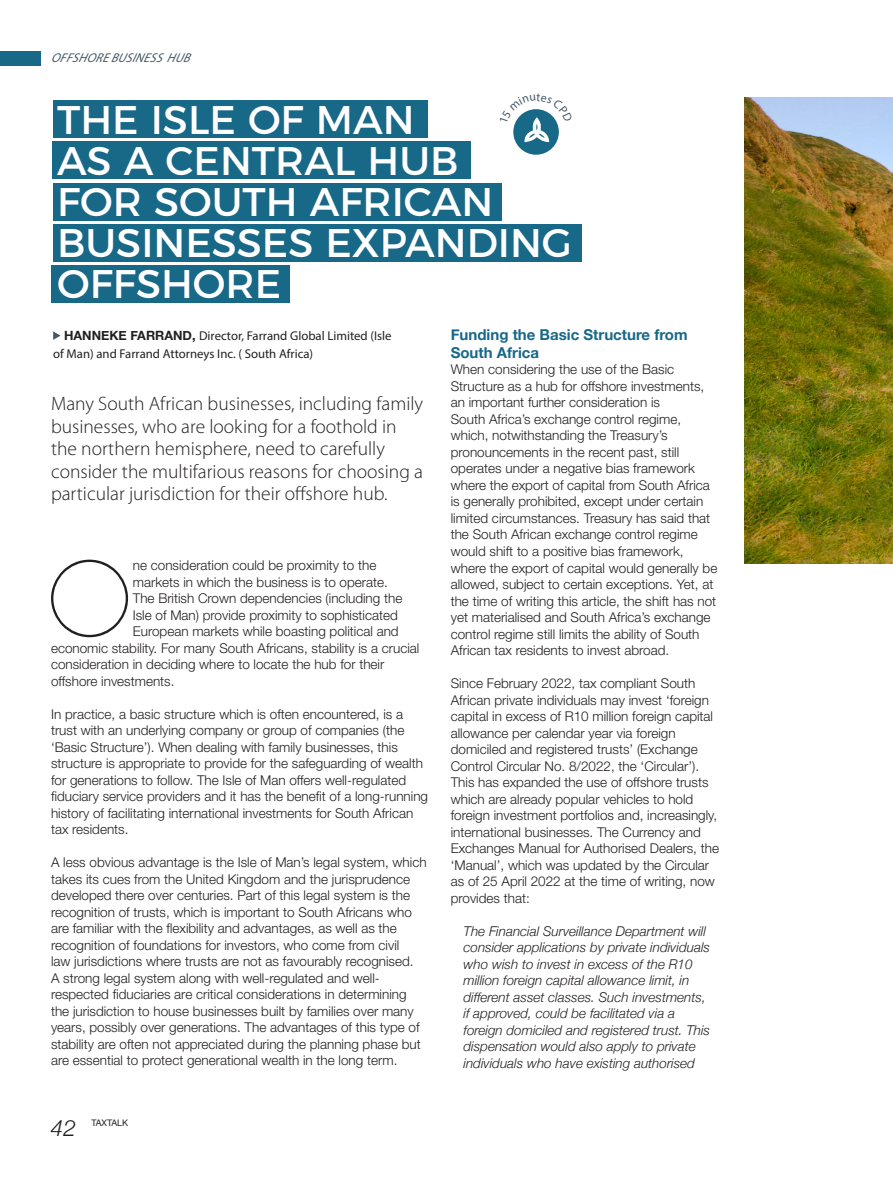
<style>
.page{position:relative;width:893px;height:1178px;background:#fff}
.page>*{position:absolute;margin:0;border:0;box-sizing:border-box;transform-origin:0 0}
.body_text_helvetica{font:107.85px "Code Pro Light";color:#231f20}
.t1{font:39.9px/41px "Montserrat";color:#fff}
.t2{font:italic 300 22.5px "Helvetica Neue";color:#231f20}
.t3{font:300 19.5px/22.5px "Myriad Pro";color:#231f20}
.t4{font:700 15px/18px "Helvetica Neue";color:#186887}
.body_text_helvetica-2{font:300 13.5px/16.5px "Helvetica Neue";color:#231f20}
.body_text_helvetica-3{font:italic 300 13.5px/16.5px "Helvetica Neue";color:#231f20}
.t5{font:12.75px/18px "Myriad Pro";color:#231f20}
.t6{font:italic 12.75px "Myriad Pro";color:#475865}
.t7{font:9px "Helvetica Neue";color:#231f20}
.s1{font-family:"Helvetica Neue";font-weight:700}
</style>
<div class="page">
<img style="left:744px;top:98px;width:149px;height:465px">
<div style="left:53px;top:100px;width:374px;height:38px;background:#186887"></div>
<div style="left:53px;top:141px;width:418px;height:38px;background:#186887"></div>
<div style="left:53px;top:183px;width:448px;height:37px;background:#186887"></div>
<div style="left:53px;top:224px;width:529px;height:37px;background:#186887"></div>
<svg style="left:53px;top:331px;width:8px;height:9px"></svg>
<div style="left:51px;top:265px;width:238px;height:37px;background:#186887"></div>
<div style="left:0;top:51px;width:40px;height:15px;background:#186887"></div>
<div style="left:513px;top:109px;width:46px;height:46px;background:#186887;border-radius:50%"></div>
<svg style="left:513px;top:109px;width:46px;height:33px"></svg>
<p class="t6" style="left:51px;top:49px;width:144px">OFFSHOREBUSINESS HUB</p>
<p class="t1" style="left:57px;top:96px;width:359px">THE ISLE OF MAN</p>
<p class="t1" style="left:57px;top:137px;width:516px">AS A CENTRAL HUB<br>FOR SOUTH AFRICAN<br>BUSINESSES EXPANDING<br>OFFSHORE</p>
<p class="t5" style="left:53px;top:326px;width:340px;text-indent:11px"><span class="s1">HANNEKE FARRAND,</span> Director, Farrand Global Limited (Isle of Man) and Farrand Attorneys Inc. ( South Africa)</p>
<p class="t3" style="left:51px;top:393px;width:374px">Many South African businesses, including family businesses, who are looking for a foothold in the northern hemisphere, need to carefully consider the multifarious reasons for choosing a particular jurisdiction for their offshore hub.</p>
<p class="body_text_helvetica" style="left:47px;top:543px;width:88px">O</p>
<p class="body_text_helvetica-2" style="left:133px;top:556px;width:245px">ne consideration could be proximity to the</p>
<p class="body_text_helvetica-2" style="left:133px;top:573px;width:257px">markets in which the business is to operate.</p>
<p class="body_text_helvetica-2" style="left:133px;top:589px;width:271px">The British Crown dependencies (including the</p>
<p class="body_text_helvetica-2" style="left:133px;top:606px;width:267px">Isle of Man) provide proximity to sophisticated</p>
<p class="body_text_helvetica-2" style="left:133px;top:622px;width:267px">European markets while boasting political and</p>
<p class="body_text_helvetica-2" style="left:51px;top:639px;width:370px">economic stability. For many South Africans, stability is a crucial</p>
<p class="body_text_helvetica-2" style="left:51px;top:655px;width:335px">consideration in deciding where to locate the hub for their</p>
<p class="body_text_helvetica-2" style="left:51px;top:672px;width:125px">offshore investments.</p>
<p class="body_text_helvetica-2" style="left:51px;top:705px;width:379px">In practice, a basic structure which is often encountered, is a trust with an underlying company or group of companies (the ‘Basic Structure’). When dealing with family businesses, this structure is appropriate to provide for the safeguarding of wealth for generations to follow. The Isle of Man offers well-regulated fiduciary service providers and it has the benefit of a long-running history of facilitating international investments for South African tax residents.</p>
<p class="body_text_helvetica-2" style="left:51px;top:853px;width:377px">A less obvious advantage is the Isle of Man’s legal system, which takes its cues from the United Kingdom and the jurisprudence developed there over centuries. Part of this legal system is the recognition of trusts, which is important to South Africans who are familiar with the flexibility and advantages, as well as the recognition of foundations for investors, who come from civil<br>law jurisdictions where trusts are not as favourably recognised.<br>A strong legal system along with well-regulated and well&shy;respected fiduciaries are critical considerations in determining the jurisdiction to house businesses built by families over many years, possibly over generations. The advantages of this type of stability are often not appreciated during the planning phase but are essential to protect generational wealth in the long term.</p>
<h3 class="t2" style="left:51px;top:1110px;width:27px">42</h3>
<p class="t7" style="left:91px;top:1116px;width:38px">TAXTALK</p>
<p class="t4" style="left:451px;top:326px;width:238px">Funding the Basic Structure from<br>South Africa</p>
<p class="body_text_helvetica-2" style="left:451px;top:361px;width:268px">When considering the use of the Basic Structure as a hub for offshore investments, an important further consideration is<br>South Africa’s exchange control regime, which, notwithstanding the Treasury’s pronouncements in the recent past, still operates under a negative bias framework where the export of capital from South Africa is generally prohibited, except under certain limited circumstances. Treasury has said that the South African exchange control regime would shift to a positive bias framework, where the export of capital would generally be allowed, subject to certain exceptions. Yet, at the time of writing this article, the shift has not yet materialised and South Africa’s exchange control regime still limits the ability of South African tax residents to invest abroad.</p>
<p class="body_text_helvetica-2" style="left:451px;top:674px;width:270px">Since February 2022, tax compliant South African private individuals may invest ‘foreign capital in excess of R10 million foreign capital allowance per calendar year via foreign domiciled and registered trusts’ (Exchange Control Circular No. 8/2022, the ‘Circular’).<br>This has expanded the use of offshore trusts which are already popular vehicles to hold foreign investment portfolios and, increasingly, international businesses. The Currency and Exchanges Manual for Authorised Dealers, the ‘Manual’, which was updated by the Circular as of 25 April 2022 at the time of writing, now provides that:</p>
<p class="body_text_helvetica-3" style="left:463px;top:922px;width:248px">The Financial Surveillance Department will consider applications by private individuals who wish to invest in excess of the R10 million foreign capital allowance limit, in different asset classes. Such investments, if approved, could be facilitated via a foreign domiciled and registered trust. This dispensation would also apply to private individuals who have existing authorised</p>
</div>
